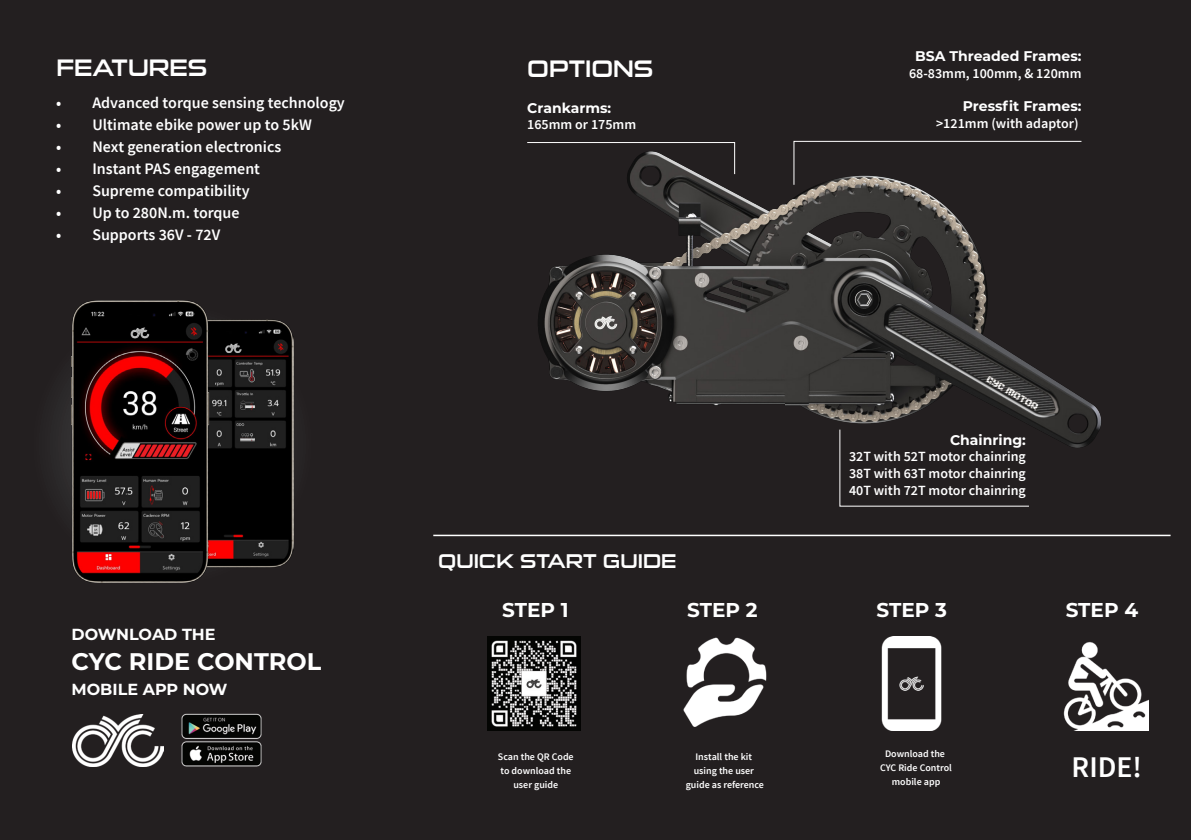
<style>
.page{position:relative;width:1191px;height:840px;background:#fff}
.page>*{position:absolute;margin:0;border:0;box-sizing:border-box;transform-origin:0 0}
.t1{font:600 30px "Source Sans Pro";color:#fff}
.t2{font:24px "Sui Generis Rg";color:#fff}
.t3{font:700 24px "Montserrat";color:#fff}
.t4{font:700 20px "Montserrat";color:#fff}
.t5{font:20px "Sui Generis Rg";color:#fff}
.t6{font:600 16px "Source Sans Pro";color:#fff}
.t7{font:700 16px "Montserrat";color:#fff}
.t8{font:600 14px/16.8px "Source Sans Pro";color:#fff;text-align:justify}
.t9{font:700 14px "Montserrat";color:#fff}
.t10{font:600 10px/14px "Source Sans Pro";color:#fff;text-align:center}
</style>
<div class="page">
<div style="left:0;top:0;width:1191px;height:839px;background:#231f20"></div>
<img style="left:538px;top:142px;width:563px;height:306px">
<hr style="left:433px;top:534px;width:737px;height:2px;background:#fff">
<svg style="left:527px;top:142px;width:208px;height:33px"></svg>
<svg style="left:793px;top:140px;width:289px;height:46px"></svg>
<svg style="left:839px;top:428px;width:191px;height:79px"></svg>
<img style="left:487px;top:636px;width:94px;height:93px">
<img style="left:881px;top:636px;width:61px;height:93px">
<img style="left:683px;top:637px;width:84px;height:89px">
<img style="left:1063px;top:642px;width:85px;height:87px">
<img style="left:181px;top:713px;width:81px;height:54px">
<img style="left:71px;top:300px;width:223px;height:281px">
<img style="left:73px;top:714px;width:91px;height:52px">
<h2 class="t2" style="left:56px;top:54px;width:153px">FEATURES</h2>
<h2 class="t2" style="left:527px;top:54px;width:128px">OPTIONS</h2>
<p class="t9" style="left:527px;top:97px;width:86px">Crankarms:</p>
<p class="t8" style="left:527px;top:117px;width:110px">165mm or 175mm</p>
<p class="t6" style="left:56px;top:92px;width:290px">• Advanced torque sensing technology</p>
<p class="t6" style="left:56px;top:114px;width:257px">• Ultimate ebike power up to 5kW</p>
<p class="t6" style="left:56px;top:136px;width:227px">• Next generation electronics</p>
<p class="t6" style="left:56px;top:158px;width:205px">• Instant PAS engagement</p>
<p class="t6" style="left:56px;top:180px;width:195px">• Supreme compatibility</p>
<p class="t6" style="left:56px;top:202px;width:185px">• Up to 280N.m. torque</p>
<p class="t6" style="left:56px;top:224px;width:165px">• Supports 36V - 72V</p>
<p class="t9" style="left:915px;top:46px;width:168px">BSA Threaded Frames:</p>
<p class="t8" style="left:909px;top:65px;width:174px">68-83mm, 100mm, &amp; 120mm</p>
<p class="t9" style="left:962px;top:96px;width:120px">Pressfit Frames:</p>
<p class="t8" style="left:936px;top:115px;width:144px">&gt;121mm (with adaptor)</p>
<p class="t9" style="left:950px;top:429px;width:77px">Chainring:</p>
<p class="t8" style="left:849px;top:448px;width:178px">32T with 52T motor chainring 38T with 63T motor chainring 40T with 72T motor chainring</p>
<p class="t7" style="left:71px;top:622px;width:146px">DOWNLOAD THE</p>
<h2 class="t3" style="left:71px;top:643px;width:251px">CYC RIDE CONTROL</h2>
<p class="t7" style="left:71px;top:677px;width:157px">MOBILE APP NOW</p>
<p class="t5" style="left:438px;top:549px;width:240px">QUICK START GUIDE</p>
<p class="t4" style="left:502px;top:594px;width:68px">STEP 1</p>
<p class="t4" style="left:687px;top:595px;width:72px">STEP 2</p>
<p class="t4" style="left:876px;top:595px;width:72px">STEP 3</p>
<p class="t4" style="left:1065px;top:595px;width:74px">STEP 4</p>
<p class="t10" style="left:498px;top:749px;width:77px">Scan the QR Code to download the user guide</p>
<p class="t10" style="left:685px;top:749px;width:80px">Install the kit using the user guide as reference</p>
<p class="t10" style="left:880px;top:747px;width:73px">Download the<br>CYC Ride Control mobile app</p>
<h1 class="t1" style="left:1071px;top:747px;width:72px">RIDE!</h1>
</div>
